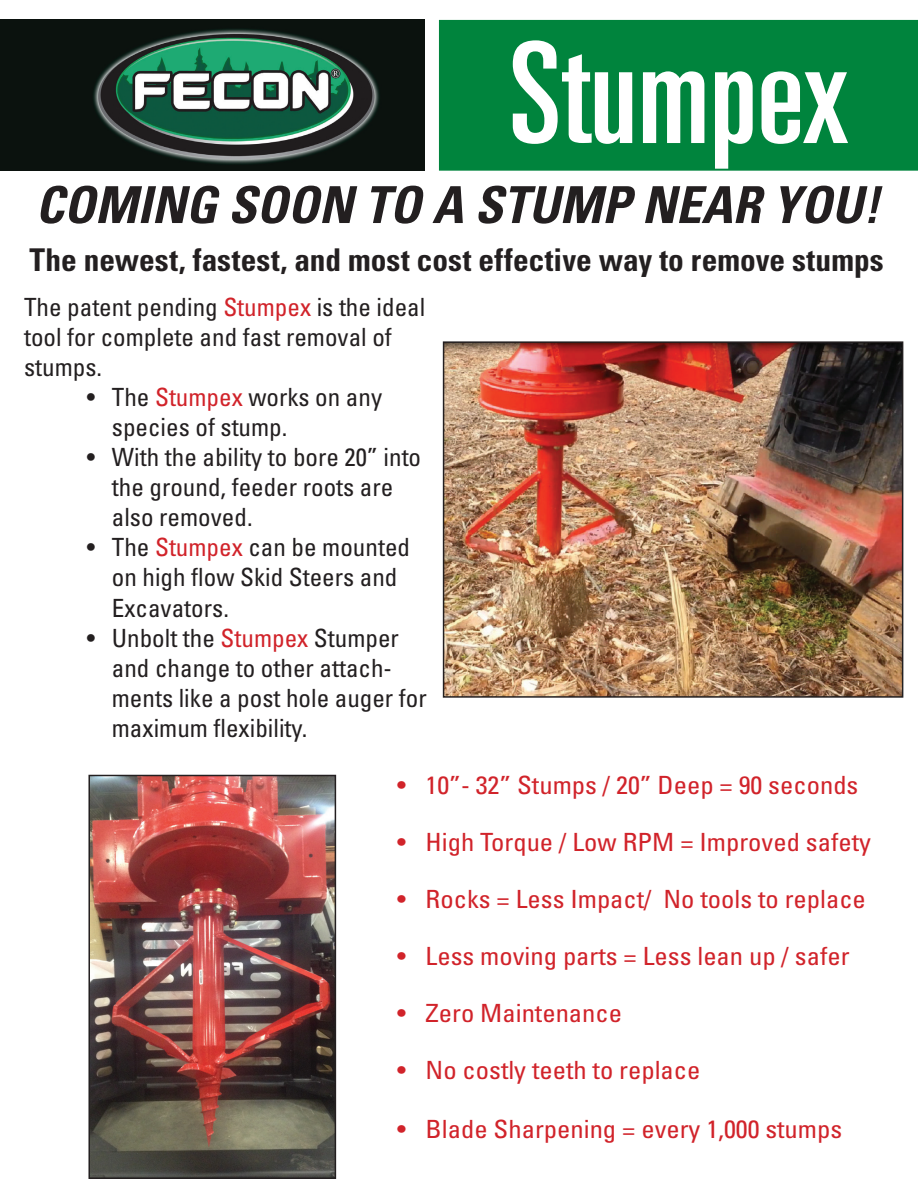
<style>
.page{position:relative;width:918px;height:1188px;background:#fff}
.page>*{position:absolute;margin:0;border:0;box-sizing:border-box;transform-origin:0 0}
.t1{font:ultra-condensed 141px "Univers LT Std";color:#fff}
.t2{font:italic 700 condensed 51px "Univers LT Std";color:#231f20}
.t3{font:700 condensed 31.35px "Univers LT Std";letter-spacing:.005em;color:#231f20}
.t4{font:condensed 25.05px/30.2px "Univers LT Std";color:#231f20}
.t5{font:condensed 25.05px "Univers LT Std";color:#d1232a;scale:1.06 1}
.s1{color:#d1232a}
</style>
<div class="page">
<div style="left:439px;top:20px;width:479px;height:151px;background:#00843d"></div>
<img style="left:0;top:20px;width:424px;height:151px">
<img style="left:446px;top:344px;width:454px;height:351px">
<div style="left:443px;top:341px;width:460px;height:357px;border:2px solid #231f20"></div>
<img style="left:91px;top:778px;width:242px;height:398px">
<div style="left:88px;top:775px;width:248px;height:404px;border:2px solid #231f20"></div>
<h1 class="t1" style="left:509px;top:13px;width:340px">Stumpex</h1>
<h2 class="t2" style="left:35px;top:174px;width:846px">COMING SOON TO A STUMP NEAR YOU!</h2>
<p class="t3" style="left:29px;top:241px;width:856px">The newest, fastest, and most cost effective way to remove stumps</p>
<p class="t4" style="left:24px;top:291px;width:403px">The patent pending <span class="s1">Stumpex</span> is the ideal tool for complete and fast removal of stumps.</p>
<p class="t4" style="left:112px;top:382px;width:272px;text-indent:-25px">• The <span class="s1">Stumpex</span> works on any species of stump.</p>
<p class="t4" style="left:112px;top:442px;width:311px;text-indent:-25px">• With the ability to bore 20” into the ground, feeder roots are also removed.</p>
<p class="t4" style="left:112px;top:532px;width:300px;text-indent:-25px">• The <span class="s1">Stumpex</span> can be mounted on high flow Skid Steers and<br>Excavators.</p>
<p class="t4" style="left:112px;top:622px;width:316px;text-indent:-25px">• Unbolt the <span class="s1">Stumpex</span> Stumper and change to other attach&shy;ments like a post hole auger for maximum flexibility.</p>
<p class="t5" style="left:397px;top:769px;width:437px">• 10”- 32” Stumps / 20” Deep = 90 seconds</p>
<p class="t5" style="left:397px;top:826px;width:448px">• High Torque / Low RPM = Improved safety</p>
<p class="t5" style="left:397px;top:883px;width:444px">• Rocks = Less Impact/ No tools to replace</p>
<p class="t5" style="left:397px;top:940px;width:428px">• Less moving parts = Less lean up / safer</p>
<p class="t5" style="left:397px;top:997px;width:214px">• Zero Maintenance</p>
<p class="t5" style="left:397px;top:1054px;width:288px">• No costly teeth to replace</p>
<p class="t5" style="left:397px;top:1114px;width:421px">• Blade Sharpening = every 1,000 stumps</p>
</div>
